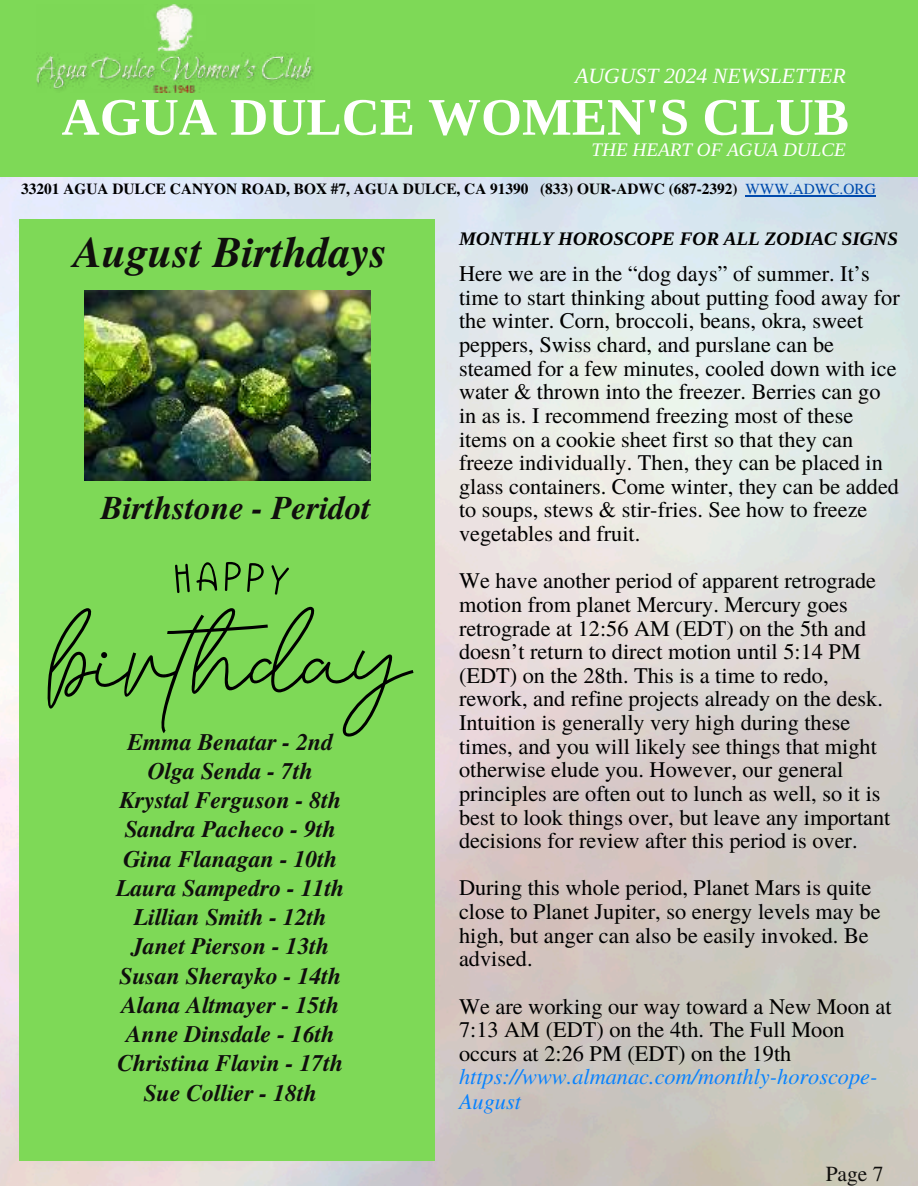
<style>
.page{position:relative;width:918px;height:1188px;background:#fff}
.page>*{position:absolute;margin:0;border:0;box-sizing:border-box;transform-origin:0 0}
.t1{font:700 52.8px "Libra Serif Modern";color:#fffffe}
.t2{font:italic 700 43.5px "Te X Gyre Termes";color:#100f0d}
.t3{font:italic 700 33px "Te X Gyre Termes";color:#100f0d}
.t4{font:italic 700 23.7px/29.2px "Te X Gyre Termes";color:#100f0d;text-align:center}
.t5{font:22.35px/23.7px "Te X Gyre Termes";color:#000}
.t6{font:italic 22.35px/24.8px "Te X Gyre Termes";color:#0882fe}
.t7{font:italic 21.75px "Libra Serif Modern";color:#fffffe}
.t8{font:21.45px "Te X Gyre Termes";color:#100f0d}
.t9{font:italic 700 19.2px "Libra Serif Modern";color:#000}
.t10{font:italic 19.2px "Libra Serif Modern";color:#fffffe}
.t11{font:700 15.3px "Te X Gyre Termes";color:#000}
.s1{font-weight:400;color:#004aad}
</style>
<div class="page">
<img style="left:0;top:177px;width:918px;height:1009px">
<div style="left:0;top:0;width:918px;height:177px;background:#7ed957"></div>
<hr style="left:745px;top:195px;width:131px;height:1px;background:#004aad">
<div style="left:20px;top:220px;width:415px;height:941px;background:#7ed957"></div>
<img style="left:84px;top:290px;width:286px;height:190px">
<img style="left:36px;top:4px;width:278px;height:88px">
<svg style="left:247px;top:563px;width:17px;height:29px"></svg>
<svg style="left:271px;top:565px;width:18px;height:30px"></svg>
<svg style="left:225px;top:562px;width:16px;height:29px"></svg>
<svg style="left:175px;top:564px;width:15px;height:29px"></svg>
<svg style="left:196px;top:562px;width:21px;height:29px"></svg>
<svg style="left:47px;top:607px;width:367px;height:130px"></svg>
<p class="t7" style="left:575px;top:62px;width:272px">AUGUST 2024 NEWSLETTER</p>
<h1 class="t1" style="left:62px;top:82px;width:789px">AGUA DULCE WOMEN'S CLUB</h1>
<p class="t10" style="left:592px;top:137px;width:256px">THE HEART OF AGUA DULCE</p>
<p class="t11" style="left:21px;top:177px;width:856px">33201 AGUA DULCE CANYON ROAD, BOX #7, AGUA DULCE, CA 91390 (833) OUR-ADWC (687-2392) <span class="s1">WWW.ADWC.ORG</span></p>
<h2 class="t2" style="left:74px;top:220px;width:315px">August Birthdays</h2>
<h3 class="t3" style="left:101px;top:483px;width:272px">Birthstone - Peridot</h3>
<p class="t4" style="left:116px;top:726px;width:230px">Emma Benatar - 2nd<br>Olga Senda - 7th<br>Krystal Ferguson - 8th<br>Sandra Pacheco - 9th<br>Gina Flanagan - 10th<br>Laura Sampedro - 11th<br>Lillian Smith - 12th<br>Janet Pierson - 13th<br>Susan Sherayko - 14th<br>Alana Altmayer - 15th<br>Anne Dinsdale - 16th<br>Christina Flavin - 17th<br>Sue Collier - 18th</p>
<p class="t9" style="left:459px;top:226px;width:441px">MONTHLY HOROSCOPE FOR ALL ZODIAC SIGNS</p>
<p class="t5" style="left:459px;top:261px;width:442px">Here we are in the “dog days” of summer. It’s time to start thinking about putting food away for the winter. Corn, broccoli, beans, okra, sweet peppers, Swiss chard, and purslane can be steamed for a few minutes, cooled down with ice water &amp; thrown into the freezer. Berries can go in as is. I recommend freezing most of these items on a cookie sheet first so that they can freeze individually. Then, they can be placed in glass containers. Come winter, they can be added to soups, stews &amp; stir-fries. See how to freeze vegetables and fruit.</p>
<p class="t5" style="left:459px;top:568px;width:433px">We have another period of apparent retrograde motion from planet Mercury. Mercury goes retrograde at 12:56 AM (EDT) on the 5th and doesn’t return to direct motion until 5:14 PM (EDT) on the 28th. This is a time to redo, rework, and refine projects already on the desk.<br>Intuition is generally very high during these times, and you will likely see things that might otherwise elude you. However, our general principles are often out to lunch as well, so it is best to look things over, but leave any important decisions for review after this period is over.</p>
<p class="t5" style="left:459px;top:875px;width:423px">During this whole period, Planet Mars is quite close to Planet Jupiter, so energy levels may be high, but anger can also be easily invoked. Be advised.</p>
<p class="t5" style="left:459px;top:993px;width:434px">We are working our way toward a New Moon at<br>7:13 AM (EDT) on the 4th. The Full Moon occurs at 2:26 PM (EDT) on the 19th</p>
<p class="t6" style="left:459px;top:1063px;width:420px">https://www.almanac.com/monthly-horoscope-<br>August</p>
<p class="t8" style="left:826px;top:1158px;width:59px">Page 7</p>
</div>
